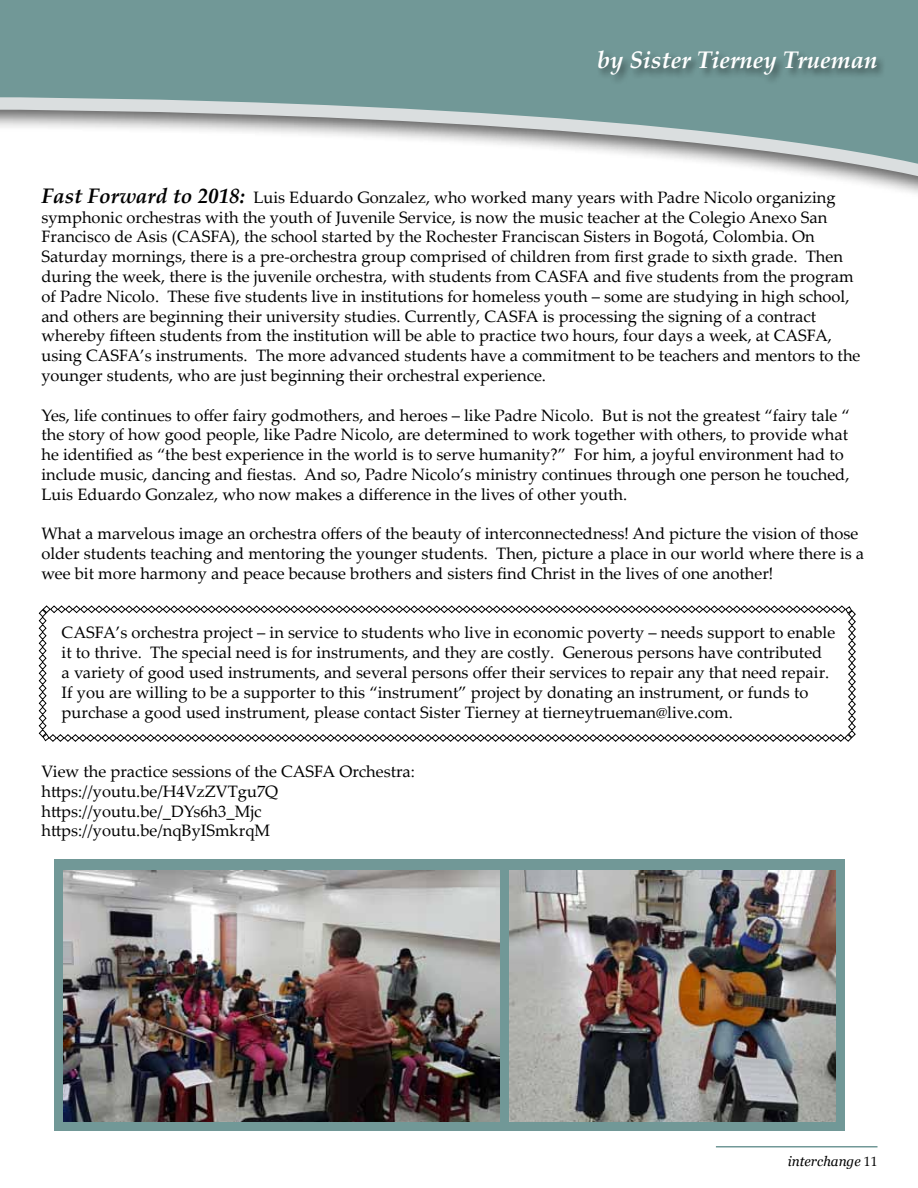
<style>
.page{position:relative;width:918px;height:1188px;background:#fff}
.page>*{position:absolute;margin:0;border:0;box-sizing:border-box;transform-origin:0 0}
.t1{font:italic 700 24px "Palatino Linotype";color:#fff}
.t2{font:16.5px/19.8px "Palatino Linotype";color:#000}
.t3{font:italic 13.65px "Georgia";color:#000}
.s1{font-weight:700;font-style:italic;font-size:21px}
.s2{font-family:"Palatino Linotype";font-style:normal}
</style>
<div class="page">
<div style="left:55px;top:859px;width:790px;height:272px;background:#719897"></div>
<img style="left:509px;top:870px;width:326px;height:252px">
<img style="left:63px;top:870px;width:436px;height:252px">
<svg style="left:780px;top:170px;width:138px;height:13px"></svg>
<svg style="left:0;top:0;width:918px;height:170px;fill:#719897"></svg>
<hr style="left:716px;top:1146px;width:162px;height:2px;background:#719897">
<svg style="left:38px;top:605px;width:818px;height:137px"></svg>
<div style="left:596px;top:49px;width:290px;height:36px;background:#000;opacity:.5"></div>
<h1 class="t1" style="left:597px;top:43px;width:282px">by Sister Tierney Trueman</h1>
<p class="t2" style="left:41px;top:187px;width:821px"><span class="s1">Fast Forward to 2018:</span> Luis Eduardo Gonzalez, who worked many years with Padre Nicolo organizing symphonic orchestras with the youth of Juvenile Service, is now the music teacher at the Colegio Anexo San Francisco de Asis (CASFA), the school started by the Rochester Franciscan Sisters in Bogotá, Colombia. On Saturday mornings, there is a pre-orchestra group comprised of children from first grade to sixth grade. Then during the week, there is the juvenile orchestra, with students from CASFA and five students from the program of Padre Nicolo. These five students live in institutions for homeless youth – some are studying in high school, and others are beginning their university studies. Currently, CASFA is processing the signing of a contract whereby fifteen students from the institution will be able to practice two hours, four days a week, at CASFA, using CASFA’s instruments. The more advanced students have a commitment to be teachers and mentors to the younger students, who are just beginning their orchestral experience.</p>
<p class="t2" style="left:41px;top:404px;width:810px">Yes, life continues to offer fairy godmothers, and heroes – like Padre Nicolo. But is not the greatest “fairy tale “ the story of how good people, like Padre Nicolo, are determined to work together with others, to provide what he identified as “the best experience in the world is to serve humanity?” For him, a joyful environment had to include music, dancing and fiestas. And so, Padre Nicolo’s ministry continues through one person he touched, Luis Eduardo Gonzalez, who now makes a difference in the lives of other youth.</p>
<p class="t2" style="left:41px;top:523px;width:824px">What a marvelous image an orchestra offers of the beauty of interconnectedness! And picture the vision of those older students teaching and mentoring the younger students. Then, picture a place in our world where there is a wee bit more harmony and peace because brothers and sisters find Christ in the lives of one another!</p>
<p class="t2" style="left:62px;top:622px;width:775px">CASFA’s orchestra project – in service to students who live in economic poverty – needs support to enable it to thrive. The special need is for instruments, and they are costly. Generous persons have contributed<br>a variety of good used instruments, and several persons offer their services to repair any that need repair.<br>If you are willing to be a supporter to this “instrument” project by donating an instrument, or funds to purchase a good used instrument, please contact Sister Tierney at tierneytrueman@live.com.</p>
<p class="t2" style="left:41px;top:761px;width:375px">View the practice sessions of the CASFA Orchestra: https://youtu.be/H4VzZVTgu7Q https://youtu.be/_DYs6h3_Mjc https://youtu.be/nqByISmkrqM</p>
<p class="t3" style="left:788px;top:1152px;width:91px">interchange <span class="s2">11</span></p>
</div>
